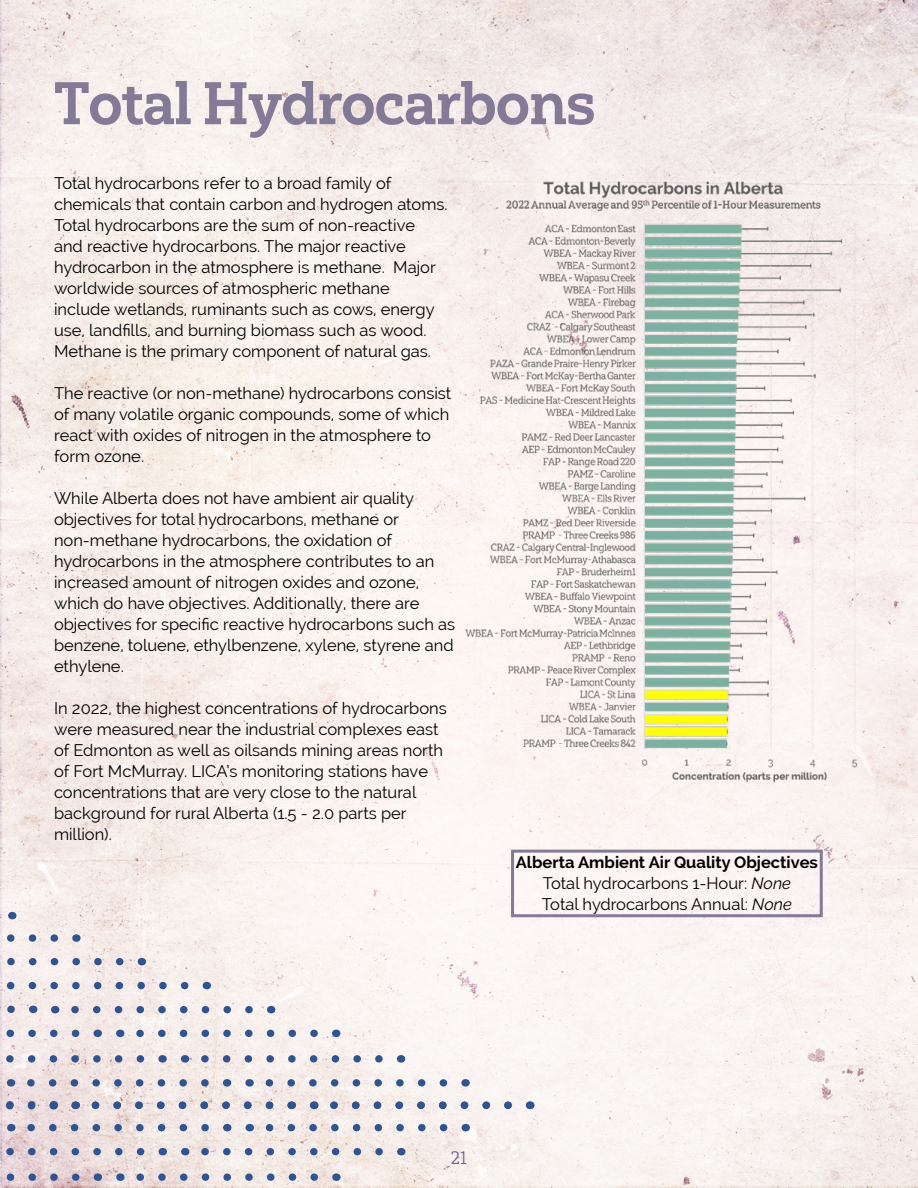
<style>
.page{position:relative;width:918px;height:1188px;background:#fff}
.page>*{position:absolute;margin:0;border:0;box-sizing:border-box;transform-origin:0 0}
.t1{font:60px "Yorkten Slab Nor Bol";letter-spacing:-.03em;color:#827a97}
.t2{font:18px "Yorkten Slab Nor Boo";color:#68618a}
.t3{font:16.5px/21px "Raleway";color:#000}
.s1{font-weight:700}
.s2{font-style:italic}
</style>
<div class="page">
<img style="left:0;top:0;width:918px;height:1188px">
<div style="left:511px;top:850px;width:312px;height:67px;border:3px solid #827a96"></div>
<img style="left:461px;top:173px;width:403px;height:619px">
<svg style="left:0;top:958px;width:120px;height:7px"></svg>
<svg style="left:0;top:934px;width:54px;height:8px"></svg>
<svg style="left:0;top:1055px;width:140px;height:8px"></svg>
<svg style="left:195px;top:1055px;width:184px;height:8px"></svg>
<svg style="left:131px;top:1030px;width:183px;height:7px"></svg>
<svg style="left:65px;top:1006px;width:184px;height:7px"></svg>
<svg style="left:0;top:1030px;width:76px;height:7px"></svg>
<svg style="left:0;top:1006px;width:11px;height:7px"></svg>
<svg style="left:21px;top:1079px;width:184px;height:8px"></svg>
<svg style="left:260px;top:1079px;width:183px;height:8px"></svg>
<svg style="left:0;top:982px;width:185px;height:7px"></svg>
<svg style="left:0;top:1148px;width:141px;height:7px"></svg>
<svg style="left:196px;top:1148px;width:183px;height:7px"></svg>
<svg style="left:131px;top:1173px;width:183px;height:8px"></svg>
<svg style="left:0;top:1173px;width:76px;height:8px"></svg>
<svg style="left:22px;top:1124px;width:183px;height:7px"></svg>
<svg style="left:260px;top:1124px;width:184px;height:7px"></svg>
<svg style="left:86px;top:1101px;width:184px;height:8px"></svg>
<svg style="left:324px;top:1101px;width:184px;height:8px"></svg>
<svg style="left:0;top:1101px;width:32px;height:9px"></svg>
<h1 class="t1" style="left:54px;top:67px;width:544px">Total Hydrocarbons</h1>
<p class="t3" style="left:54px;top:172px;width:395px">Total hydrocarbons refer to a broad family of chemicals that contain carbon and hydrogen atoms.<br>Total hydrocarbons are the sum of non-reactive and reactive hydrocarbons. The major reactive hydrocarbon in the atmosphere is methane. Major worldwide sources of atmospheric methane include wetlands, ruminants such as cows, energy use, landfills, and burning biomass such as wood.<br>Methane is the primary component of natural gas.</p>
<p class="t3" style="left:54px;top:382px;width:399px">The reactive (or non-methane) hydrocarbons consist of many volatile organic compounds, some of which react with oxides of nitrogen in the atmosphere to form ozone.</p>
<p class="t3" style="left:54px;top:487px;width:403px">While Alberta does not have ambient air quality objectives for total hydrocarbons, methane or non-methane hydrocarbons, the oxidation of hydrocarbons in the atmosphere contributes to an increased amount of nitrogen oxides and ozone, which do have objectives. Additionally, there are objectives for specific reactive hydrocarbons such as benzene, toluene, ethylbenzene, xylene, styrene and ethylene.</p>
<p class="t3" style="left:54px;top:697px;width:394px">In 2022, the highest concentrations of hydrocarbons were measured near the industrial complexes east of Edmonton as well as oilsands mining areas north of Fort McMurray. LICA’s monitoring stations have concentrations that are very close to the natural background for rural Alberta (1.5 - 2.0 parts per million).</p>
<p class="t3" style="left:516px;top:852px;width:304px;text-align:center"><span class="s1">Alberta Ambient Air Quality Objectives<br></span>Total hydrocarbons 1-Hour: <span class="s2">None<br></span>Total hydrocarbons Annual: <span class="s2">None</span></p>
<p class="t2" style="left:451px;top:1148px;width:18px">21</p>
</div>
